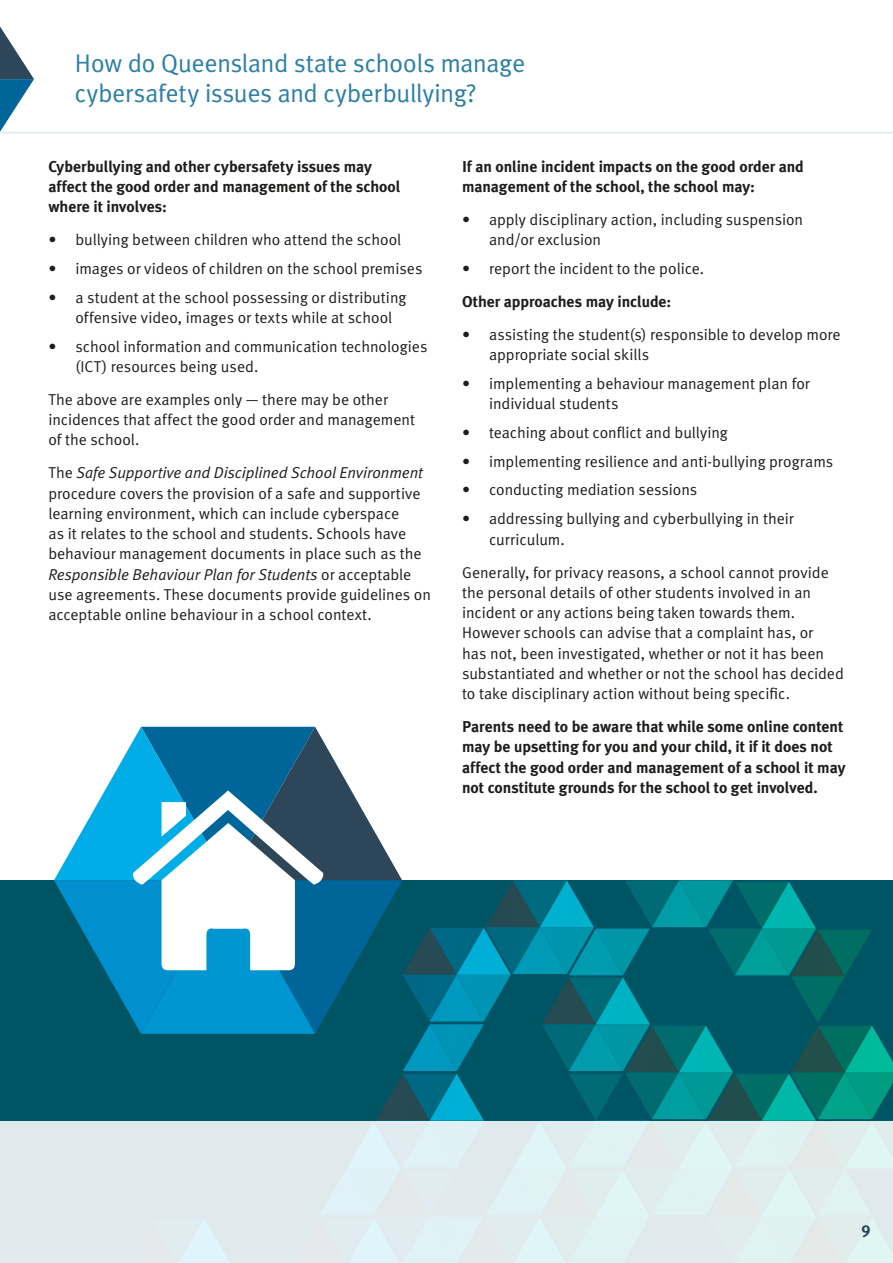
<style>
.page{position:relative;width:893px;height:1263px;background:#fff}
.page>*{position:absolute;margin:0;border:0;box-sizing:border-box;transform-origin:0 0}
.t1{font:25.5px/30px "Meta Plus Normal";letter-spacing:-.005em;color:#2a7fa6}
.t2{font:700 16.5px "Meta Plus";color:#2d465a}
.t3{font:15.75px/20.2px "Meta Normal";color:#1d1d1b}
.t4{font:700 15.75px/20.2px "Meta Plus";color:#1d1d1b}
.s1{font-style:italic}
</style>
<div class="page">
<hr style="left:0;top:132px;width:893px;height:1px;background:#0097b7">
<div style="left:0;top:880px;width:893px;height:383px;background:#005564"></div>
<div style="left:0;top:1121px;width:893px;height:142px;background:#e0eaec"></div>
<svg style="left:54px;top:727px;width:839px;height:535px"></svg>
<svg style="left:0;top:26px;width:34px;height:106px"></svg>
<h1 class="t1" style="left:75px;top:47px;width:452px">How do Queensland state schools manage cybersafety issues and cyberbullying?</h1>
<p class="t4" style="left:48px;top:156px;width:354px">Cyberbullying and other cybersafety issues may affect the good order and management of the school where it involves:</p>
<p class="t3" style="left:48px;top:229px;width:354px">• bullying between children who attend the school</p>
<p class="t3" style="left:48px;top:258px;width:376px">• images or videos of children on the school premises</p>
<p class="t3" style="left:75px;top:287px;width:333px;text-indent:-27px">• a student at the school possessing or distributing offensive video, images or texts while at school</p>
<p class="t3" style="left:75px;top:336px;width:354px;text-indent:-27px">• school information and communication technologies (ICT) resources being used.</p>
<p class="t3" style="left:48px;top:389px;width:368px">The above are examples only — there may be other incidences that affect the good order and management of the school.</p>
<p class="t3" style="left:48px;top:463px;width:384px">The <span class="s1">Safe Supportive and Disciplined School Environment </span>procedure covers the provision of a safe and supportive learning environment, which can include cyberspace<br>as it relates to the school and students. Schools have behaviour management documents in place such as the <span class="s1">Responsible Behaviour Plan for Students</span> or acceptable use agreements. These documents provide guidelines on acceptable online behaviour in a school context.</p>
<p class="t4" style="left:462px;top:156px;width:343px">If an online incident impacts on the good order and management of the school, the school may:</p>
<p class="t3" style="left:489px;top:209px;width:316px;text-indent:-27px">• apply disciplinary action, including suspension and/or exclusion</p>
<p class="t3" style="left:462px;top:258px;width:244px">• report the incident to the police.</p>
<p class="t4" style="left:462px;top:291px;width:211px">Other approaches may include:</p>
<p class="t3" style="left:489px;top:324px;width:353px;text-indent:-27px">• assisting the student(s) responsible to develop more appropriate social skills</p>
<p class="t3" style="left:489px;top:373px;width:322px;text-indent:-27px">• implementing a behaviour management plan for individual students</p>
<p class="t3" style="left:462px;top:422px;width:267px">• teaching about conflict and bullying</p>
<p class="t3" style="left:462px;top:451px;width:373px">• implementing resilience and anti-bullying programs</p>
<p class="t3" style="left:462px;top:480px;width:237px">• conducting mediation sessions</p>
<p class="t3" style="left:489px;top:508px;width:306px;text-indent:-27px">• addressing bullying and cyberbullying in their curriculum.</p>
<p class="t3" style="left:462px;top:562px;width:383px">Generally, for privacy reasons, a school cannot provide the personal details of other students involved in an incident or any actions being taken towards them.<br>However schools can advise that a complaint has, or<br>has not, been investigated, whether or not it has been substantiated and whether or not the school has decided to take disciplinary action without being specific.</p>
<p class="t4" style="left:462px;top:716px;width:385px">Parents need to be aware that while some online content may be upsetting for you and your child, it if it does not affect the good order and management of a school it may not constitute grounds for the school to get involved.</p>
<p class="t2" style="left:861px;top:1218px;width:11px">9</p>
</div>
